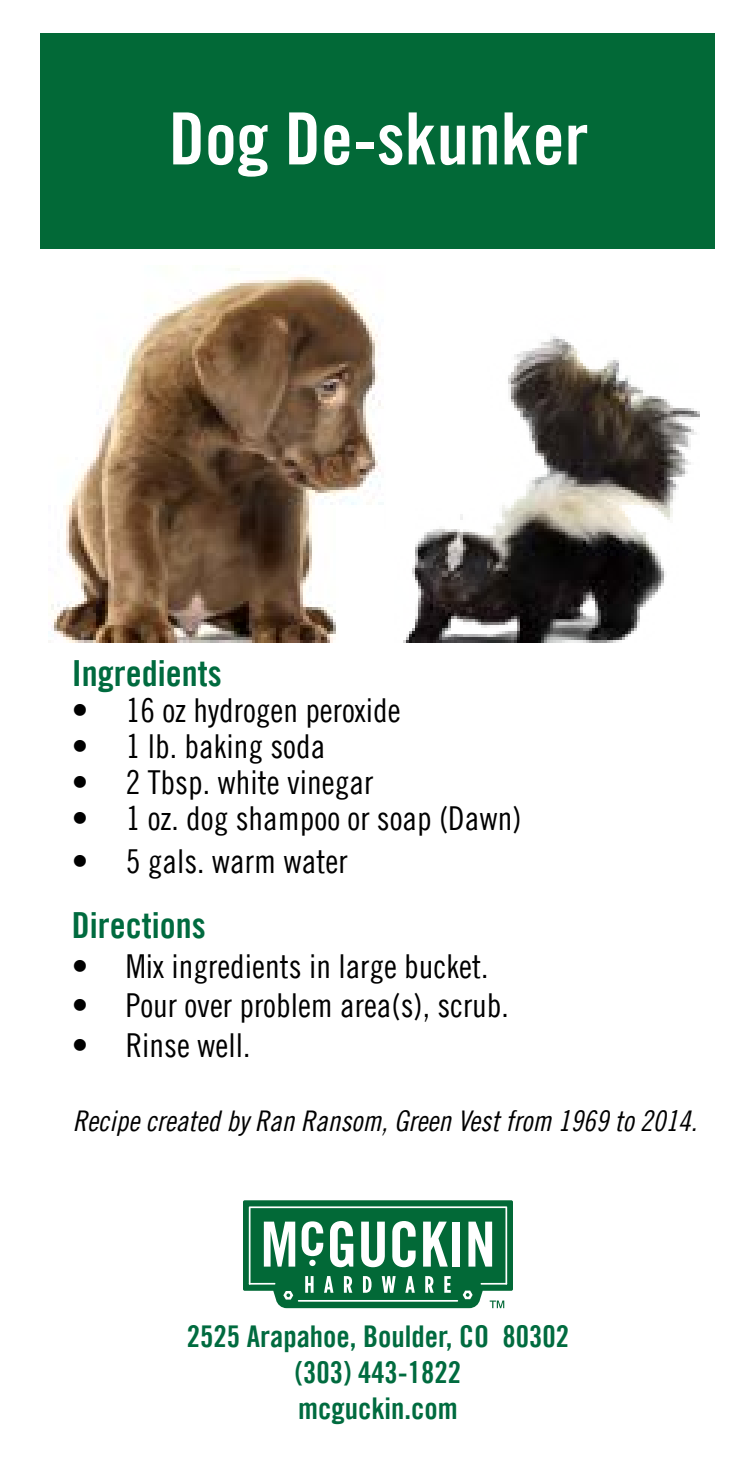
<style>
.page{position:relative;width:756px;height:1458px;background:#fff}
.page>*{position:absolute;margin:0;border:0;box-sizing:border-box;transform-origin:0 0}
.t1{font:72px "Trade Gothic LT Bold Cond Twenty";color:#fff}
.t2{font:36px "Trade Gothic LT Bold Cond Twenty";color:#006b3f}
.t3{font:33px "Trade Gothic LT Cond Eighteen";color:#000}
.t4{font:30px/36px "Trade Gothic LT Bold Cond Twenty";color:#006b3f;text-align:center}
.t5{font:28.5px "Trade Gothic LT Cond Eighteen Obl";color:#000}
</style>
<div class="page">
<div style="left:40px;top:33px;width:676px;height:216px;background:#026937"></div>
<svg style="left:243px;top:1200px;width:270px;height:108px"></svg>
<img style="left:403px;top:336px;width:297px;height:306px">
<img style="left:51px;top:268px;width:333px;height:374px">
<h1 class="t1" style="left:169px;top:95px;width:421px">Dog De-skunker</h1>
<p class="t2" style="left:72px;top:651px;width:151px">Ingredients</p>
<p class="t3" style="left:72px;top:691px;width:330px">• 16 oz hydrogen peroxide</p>
<p class="t3" style="left:72px;top:727px;width:255px">• 1 lb. baking soda</p>
<p class="t3" style="left:72px;top:763px;width:303px">• 2 Tbsp. white vinegar</p>
<p class="t3" style="left:72px;top:799px;width:451px">• 1 oz. dog shampoo or soap (Dawn)</p>
<p class="t3" style="left:72px;top:842px;width:277px">• 5 gals. warm water</p>
<p class="t2" style="left:72px;top:903px;width:135px">Directions</p>
<p class="t3" style="left:72px;top:946px;width:418px">• Mix ingredients in large bucket.</p>
<p class="t3" style="left:72px;top:986px;width:439px">• Pour over problem area(s), scrub.</p>
<p class="t3" style="left:72px;top:1025px;width:180px">• Rinse well.</p>
<p class="t5" style="left:73px;top:1104px;width:626px">Recipe created by Ran Ransom, Green Vest from 1969 to 2014.</p>
<p class="t4" style="left:187px;top:1319px;width:384px">2525 Arapahoe, Boulder, CO 80302 (303) 443-1822<br>mcguckin.com</p>
</div>
